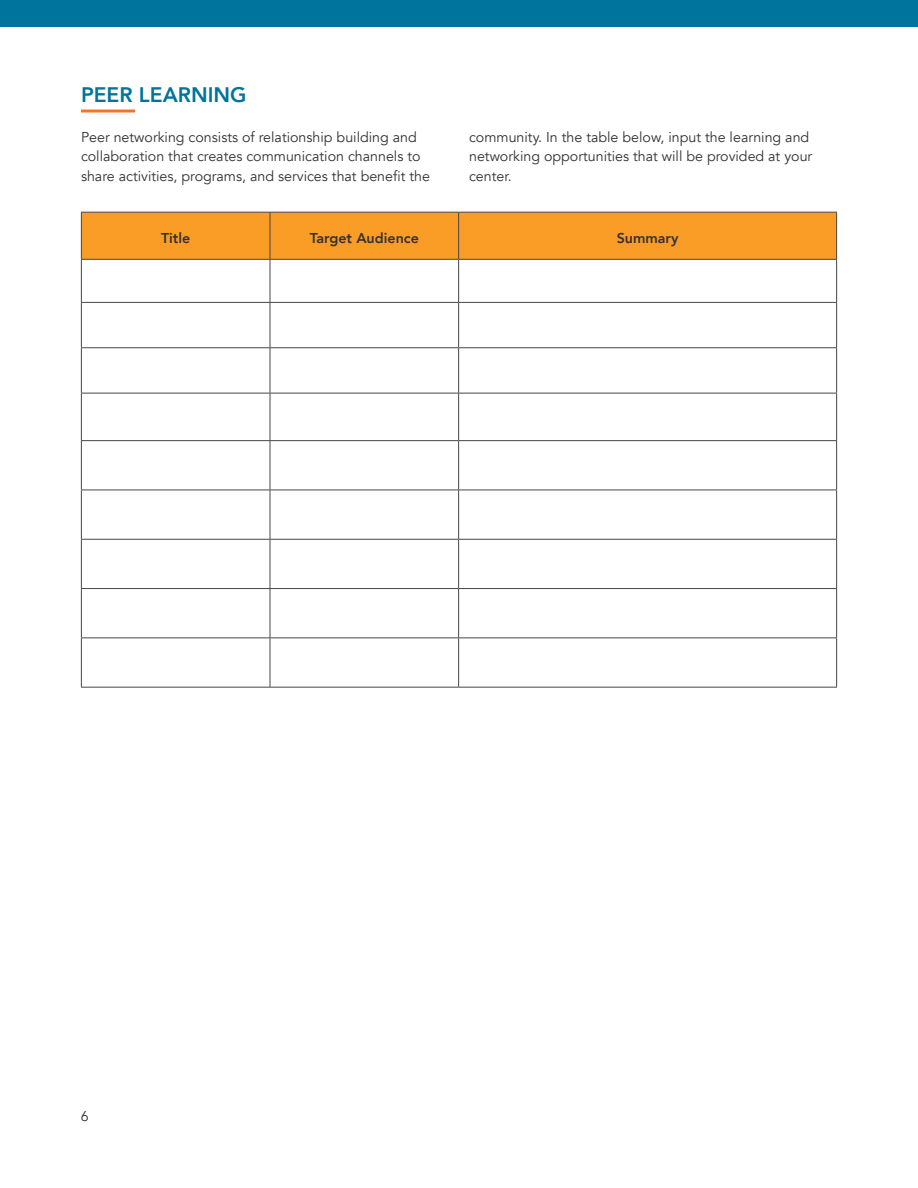
<style>
.page{position:relative;width:918px;height:1188px;background:#fff}
.page>*{position:absolute;margin:0;border:0;box-sizing:border-box;transform-origin:0 0}
.t1{font:800 21px "Avenir";color:#00749c}
.t2{font:14.25px/19.5px "Avenir";color:#323232}
.t3{font:800 14.25px "Avenir";color:#323232}
</style>
<div class="page">
<div style="left:0;top:0;width:918px;height:27px;background:#00749c"></div>
<hr style="left:81px;top:110px;width:54px;height:2px;background:#f47429">
<div style="left:82px;top:213px;width:754px;height:46px;background:#f99d27"></div>
<hr style="left:270px;top:213px;width:1px;height:46px;background:#464646">
<hr style="left:458px;top:213px;width:1px;height:46px;background:#464646">
<hr style="left:836px;top:213px;width:1px;height:46px;background:#464646">
<hr style="left:81px;top:259px;width:189px;height:1px;background:#464646">
<hr style="left:270px;top:259px;width:189px;height:1px;background:#464646">
<hr style="left:270px;top:260px;width:1px;height:42px;background:#464646">
<hr style="left:459px;top:259px;width:378px;height:1px;background:#464646">
<hr style="left:458px;top:260px;width:1px;height:42px;background:#464646">
<hr style="left:836px;top:260px;width:1px;height:42px;background:#464646">
<hr style="left:81px;top:302px;width:189px;height:1px;background:#464646">
<hr style="left:270px;top:302px;width:189px;height:1px;background:#464646">
<hr style="left:270px;top:303px;width:1px;height:44px;background:#464646">
<hr style="left:459px;top:302px;width:378px;height:1px;background:#464646">
<hr style="left:458px;top:303px;width:1px;height:44px;background:#464646">
<hr style="left:836px;top:303px;width:1px;height:44px;background:#464646">
<hr style="left:81px;top:347px;width:189px;height:1px;background:#464646">
<hr style="left:270px;top:347px;width:189px;height:1px;background:#464646">
<hr style="left:270px;top:348px;width:1px;height:45px;background:#464646">
<hr style="left:459px;top:347px;width:378px;height:1px;background:#464646">
<hr style="left:458px;top:348px;width:1px;height:45px;background:#464646">
<hr style="left:836px;top:348px;width:1px;height:45px;background:#464646">
<hr style="left:81px;top:393px;width:189px;height:1px;background:#464646">
<hr style="left:270px;top:393px;width:189px;height:1px;background:#464646">
<hr style="left:270px;top:393px;width:1px;height:47px;background:#464646">
<hr style="left:459px;top:393px;width:378px;height:1px;background:#464646">
<hr style="left:458px;top:393px;width:1px;height:47px;background:#464646">
<hr style="left:836px;top:393px;width:1px;height:47px;background:#464646">
<hr style="left:81px;top:440px;width:189px;height:1px;background:#464646">
<hr style="left:270px;top:440px;width:189px;height:1px;background:#464646">
<hr style="left:270px;top:441px;width:1px;height:49px;background:#464646">
<hr style="left:459px;top:440px;width:378px;height:1px;background:#464646">
<hr style="left:458px;top:441px;width:1px;height:49px;background:#464646">
<hr style="left:836px;top:441px;width:1px;height:49px;background:#464646">
<hr style="left:81px;top:490px;width:189px;height:1px;background:#464646">
<hr style="left:270px;top:490px;width:189px;height:1px;background:#464646">
<hr style="left:270px;top:490px;width:1px;height:49px;background:#464646">
<hr style="left:459px;top:490px;width:378px;height:1px;background:#464646">
<hr style="left:458px;top:490px;width:1px;height:49px;background:#464646">
<hr style="left:836px;top:490px;width:1px;height:49px;background:#464646">
<hr style="left:81px;top:539px;width:189px;height:1px;background:#464646">
<hr style="left:270px;top:539px;width:189px;height:1px;background:#464646">
<hr style="left:270px;top:540px;width:1px;height:48px;background:#464646">
<hr style="left:459px;top:539px;width:378px;height:1px;background:#464646">
<hr style="left:458px;top:540px;width:1px;height:48px;background:#464646">
<hr style="left:836px;top:540px;width:1px;height:48px;background:#464646">
<hr style="left:81px;top:588px;width:189px;height:1px;background:#464646">
<hr style="left:270px;top:588px;width:189px;height:1px;background:#464646">
<hr style="left:270px;top:589px;width:1px;height:48px;background:#464646">
<hr style="left:459px;top:588px;width:378px;height:1px;background:#464646">
<hr style="left:458px;top:589px;width:1px;height:48px;background:#464646">
<hr style="left:836px;top:589px;width:1px;height:48px;background:#464646">
<hr style="left:81px;top:637px;width:189px;height:1px;background:#464646">
<hr style="left:270px;top:637px;width:189px;height:1px;background:#464646">
<hr style="left:270px;top:638px;width:1px;height:49px;background:#464646">
<hr style="left:459px;top:637px;width:378px;height:1px;background:#464646">
<hr style="left:458px;top:638px;width:1px;height:49px;background:#464646">
<hr style="left:836px;top:638px;width:1px;height:49px;background:#464646">
<hr style="left:81px;top:212px;width:189px;height:1px;background:#464646">
<hr style="left:81px;top:213px;width:1px;height:46px;background:#464646">
<hr style="left:270px;top:212px;width:189px;height:1px;background:#464646">
<hr style="left:459px;top:212px;width:378px;height:1px;background:#464646">
<hr style="left:81px;top:260px;width:1px;height:42px;background:#464646">
<hr style="left:81px;top:303px;width:1px;height:44px;background:#464646">
<hr style="left:81px;top:348px;width:1px;height:45px;background:#464646">
<hr style="left:81px;top:393px;width:1px;height:47px;background:#464646">
<hr style="left:81px;top:441px;width:1px;height:49px;background:#464646">
<hr style="left:81px;top:490px;width:1px;height:49px;background:#464646">
<hr style="left:81px;top:540px;width:1px;height:48px;background:#464646">
<hr style="left:81px;top:589px;width:1px;height:48px;background:#464646">
<hr style="left:81px;top:638px;width:1px;height:49px;background:#464646">
<hr style="left:81px;top:687px;width:189px;height:1px;background:#464646">
<hr style="left:270px;top:687px;width:189px;height:1px;background:#464646">
<hr style="left:459px;top:687px;width:378px;height:1px;background:#464646">
<h1 class="t1" style="left:81px;top:78px;width:167px">PEER LEARNING</h1>
<p class="t2" style="left:81px;top:127px;width:351px">Peer networking consists of relationship building and collaboration that creates communication channels to share activities, programs, and services that benefit the</p>
<p class="t2" style="left:469px;top:127px;width:345px">community. In the table below, input the learning and networking opportunities that will be provided at your center.</p>
<p class="t3" style="left:161px;top:227px;width:31px">Title</p>
<p class="t3" style="left:310px;top:227px;width:111px">Target Audience</p>
<p class="t3" style="left:617px;top:227px;width:63px">Summary</p>
<p class="t2" style="left:81px;top:1107px;width:9px">6</p>
</div>
